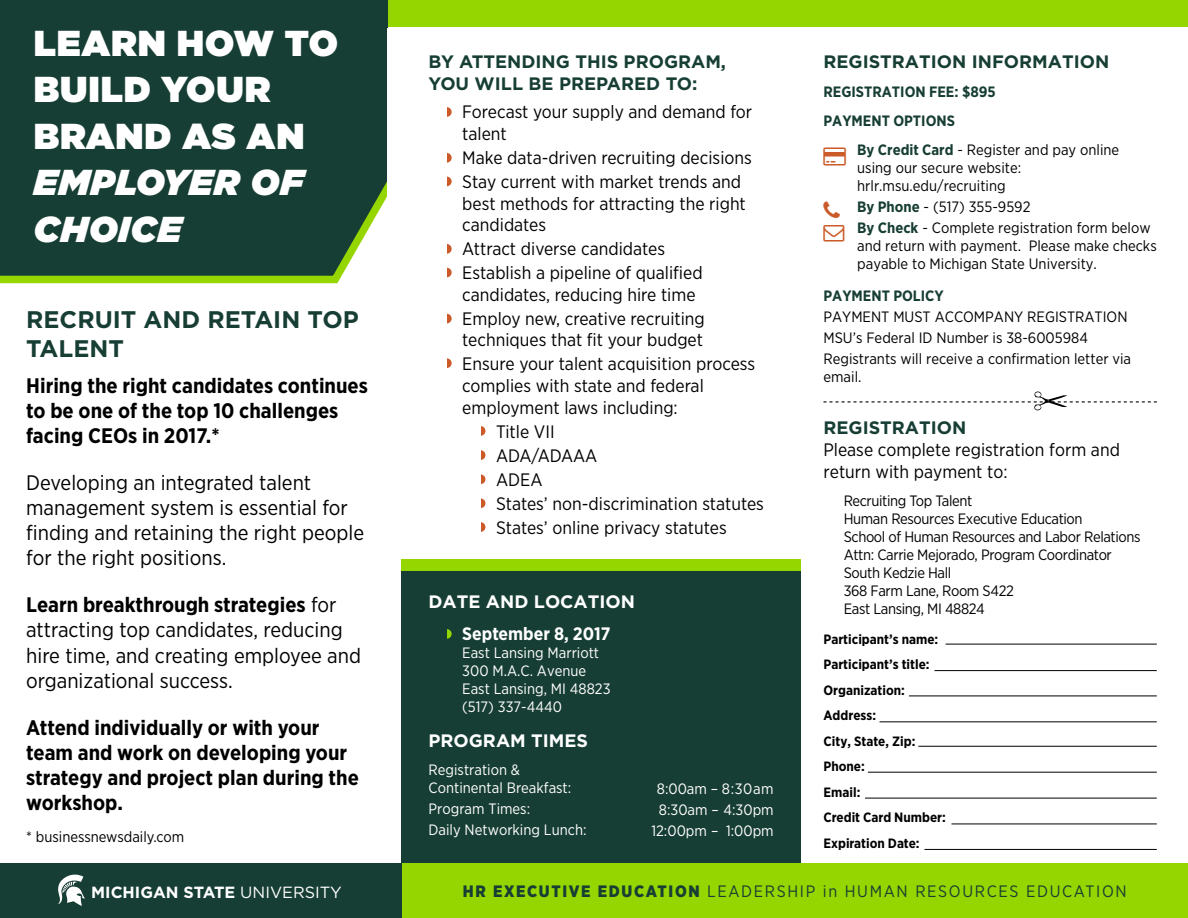
<style>
.page{position:relative;width:1188px;height:918px;background:#fff}
.page>*{position:absolute;margin:0;border:0;box-sizing:border-box;transform-origin:0 0}
.t1{font:italic 900 36px/46.5px "Gotham";letter-spacing:.025em;color:#fff;text-align:justify}
.t2{font:900 36px/46.5px "Gotham";letter-spacing:.025em;color:#fff}
.t3{font:700 24px/28.8px "Gotham";color:#173e34}
.t4{font:21px/25.2px "Gotham Narrow";color:#000}
.t5{font:700 21px/25.2px "Gotham Narrow";color:#000}
.t6{font:18px/21.6px "Gotham Narrow";color:#000}
.t7{font:700 18px "Gotham";color:#173e34}
.t8{font:700 18px "Gotham";color:#fff}
.t9{font:700 18px "Gotham Narrow";color:#fff}
.t10{font:16.5px "Gotham Narrow";letter-spacing:.1em;color:#173e34}
.t11{font:700 16.2px "Gotham";color:#fff}
.t12{font:15px/18px "Gotham Narrow";color:#000}
.t13{font:15px "Gotham Narrow";letter-spacing:-.025em;color:#000}
.t14{font:15px "Gotham Narrow";color:#fff}
.t15{font:700 15px "Gotham Narrow";color:#173e34}
.t16{font:15px "Gotham Narrow";letter-spacing:.02em;color:#fff}
.t17{font:700 13.5px "Gotham Narrow";color:#000}
.s1{font-style:normal}
.s2{font-weight:700}
.s3{font-weight:400}
.s4{font-weight:700;color:#173e34}
.s5{font-weight:900}
</style>
<div class="page">
<div style="left:0;top:0;width:387px;height:307px;background:#173e34"></div>
<svg style="left:0;top:181px;width:387px;height:119px"></svg>
<div style="left:0;top:300px;width:403px;height:58px;background:#fff"></div>
<div style="left:0;top:0;width:1188px;height:27px;background:#95d600"></div>
<div style="left:402px;top:559px;width:399px;height:12px;background:#95d600"></div>
<div style="left:402px;top:571px;width:399px;height:293px;background:#173e34"></div>
<div style="left:402px;top:864px;width:786px;height:54px;background:#95d600"></div>
<svg style="left:824px;top:391px;width:333px;height:19px"></svg>
<div style="left:442px;top:268px;width:10px;height:9px;background:#cb5a28;border-radius:50%"></div>
<div style="left:437px;top:267px;width:10px;height:11px;background:#fff"></div>
<div style="left:442px;top:314px;width:10px;height:9px;background:#cb5a28;border-radius:50%"></div>
<div style="left:437px;top:313px;width:10px;height:11px;background:#fff"></div>
<div style="left:442px;top:244px;width:10px;height:10px;background:#cb5a28;border-radius:50%"></div>
<div style="left:437px;top:243px;width:10px;height:11px;background:#fff"></div>
<div style="left:442px;top:177px;width:10px;height:9px;background:#cb5a28;border-radius:50%"></div>
<div style="left:437px;top:176px;width:10px;height:11px;background:#fff"></div>
<div style="left:442px;top:153px;width:10px;height:10px;background:#cb5a28;border-radius:50%"></div>
<div style="left:437px;top:152px;width:10px;height:11px;background:#fff"></div>
<svg style="left:442px;top:107px;width:10px;height:10px"></svg>
<div style="left:437px;top:107px;width:10px;height:10px;background:#fff"></div>
<div style="left:442px;top:629px;width:10px;height:10px;background:#95d600;border-radius:50%"></div>
<div style="left:437px;top:629px;width:10px;height:10px;background:#173e34"></div>
<div style="left:0;top:864px;width:402px;height:54px;background:#173e34"></div>
<svg style="left:58px;top:875px;width:27px;height:31px"></svg>
<div style="left:442px;top:358px;width:10px;height:10px;background:#cb5a28;border-radius:50%"></div>
<div style="left:437px;top:358px;width:10px;height:11px;background:#fff"></div>
<div style="left:476px;top:426px;width:9px;height:10px;background:#cb5a28;border-radius:50%"></div>
<div style="left:471px;top:426px;width:10px;height:10px;background:#fff"></div>
<div style="left:476px;top:450px;width:9px;height:10px;background:#cb5a28;border-radius:50%"></div>
<div style="left:471px;top:450px;width:10px;height:10px;background:#fff"></div>
<div style="left:476px;top:474px;width:9px;height:10px;background:#cb5a28;border-radius:50%"></div>
<div style="left:471px;top:474px;width:10px;height:11px;background:#fff"></div>
<div style="left:476px;top:498px;width:9px;height:10px;background:#cb5a28;border-radius:50%"></div>
<div style="left:471px;top:498px;width:10px;height:11px;background:#fff"></div>
<div style="left:476px;top:522px;width:9px;height:10px;background:#cb5a28;border-radius:50%"></div>
<div style="left:471px;top:522px;width:10px;height:10px;background:#fff"></div>
<div style="left:0;top:0;width:387px;height:28px;background:#173e34"></div>
<hr style="left:924px;top:849px;width:233px;height:1px;background:#000">
<hr style="left:951px;top:824px;width:206px;height:1px;background:#000">
<hr style="left:865px;top:798px;width:292px;height:1px;background:#000">
<hr style="left:868px;top:772px;width:289px;height:1px;background:#000">
<hr style="left:918px;top:746px;width:239px;height:1px;background:#000">
<hr style="left:879px;top:721px;width:278px;height:1px;background:#000">
<hr style="left:909px;top:696px;width:248px;height:1px;background:#000">
<hr style="left:934px;top:670px;width:223px;height:1px;background:#000">
<hr style="left:946px;top:644px;width:211px;height:1px;background:#000">
<p class="t2" style="left:34px;top:19px;width:306px">LEARN HOW TO<br>BUILD YOUR</p>
<p class="t1" style="left:34px;top:112px;width:272px"><span class="s1">BRAND AS AN </span>EMPLOYER OF CHOICE</p>
<p class="t3" style="left:26px;top:305px;width:334px">RECRUIT AND RETAIN TOP<br>TALENT</p>
<p class="t5" style="left:26px;top:373px;width:343px">Hiring the right candidates continues to be one of the top 10 challenges facing CEOs in 2017.*</p>
<p class="t4" style="left:26px;top:469px;width:339px">Developing an integrated talent management system is essential for finding and retaining the right people for the right positions.</p>
<p class="t4" style="left:26px;top:592px;width:336px"><span class="s2">Learn breakthrough strategies</span> for attracting top candidates, reducing hire time, and creating employee and organizational success.</p>
<p class="t5" style="left:26px;top:715px;width:334px">Attend individually or with your team and work on developing your strategy and project plan during the workshop.</p>
<p class="t12" style="left:26px;top:827px;width:160px">* businessnewsdaily.com</p>
<p class="t11" style="left:91px;top:881px;width:252px">MICHIGAN STATE <span class="s3">UNIVERSITY</span></p>
<p class="t7" style="left:429px;top:50px;width:299px">BY ATTENDING THIS PROGRAM,</p>
<p class="t7" style="left:429px;top:72px;width:270px">YOU WILL BE PREPARED TO:</p>
<p class="t6" style="left:462px;top:101px;width:291px">Forecast your supply and demand for talent</p>
<p class="t6" style="left:462px;top:147px;width:291px">Make data-driven recruiting decisions</p>
<p class="t6" style="left:462px;top:171px;width:285px">Stay current with market trends and best methods for attracting the right candidates</p>
<p class="t6" style="left:462px;top:238px;width:204px">Attract diverse candidates</p>
<p class="t6" style="left:462px;top:262px;width:242px">Establish a pipeline of qualified candidates, reducing hire time</p>
<p class="t6" style="left:462px;top:307px;width:244px">Employ new, creative recruiting techniques that fit your budget</p>
<p class="t6" style="left:462px;top:353px;width:294px">Ensure your talent acquisition process complies with state and federal employment laws including:</p>
<p class="t6" style="left:496px;top:420px;width:60px">Title VII</p>
<p class="t6" style="left:496px;top:444px;width:103px">ADA/ADAAA</p>
<p class="t6" style="left:496px;top:468px;width:48px">ADEA</p>
<p class="t6" style="left:496px;top:492px;width:269px">States’ non-discrimination statutes</p>
<p class="t6" style="left:496px;top:516px;width:232px">States’ online privacy statutes</p>
<p class="t8" style="left:429px;top:590px;width:208px">DATE AND LOCATION</p>
<p class="t9" style="left:462px;top:622px;width:150px">September 8, 2017</p>
<p class="t14" style="left:462px;top:644px;width:138px">East Lansing Marriott</p>
<p class="t14" style="left:462px;top:662px;width:125px">300 M.A.C. Avenue</p>
<p class="t14" style="left:462px;top:680px;width:150px">East Lansing, MI 48823</p>
<p class="t14" style="left:462px;top:698px;width:101px">(517) 337-4440</p>
<p class="t8" style="left:429px;top:728px;width:161px">PROGRAM TIMES</p>
<p class="t14" style="left:429px;top:761px;width:93px">Registration &amp;</p>
<p class="t14" style="left:429px;top:779px;width:144px">Continental Breakfast:</p>
<p class="t14" style="left:429px;top:800px;width:103px">Program Times:</p>
<p class="t14" style="left:429px;top:821px;width:160px">Daily Networking Lunch:</p>
<p class="t16" style="left:657px;top:779px;width:118px">8:00am – 8:30am</p>
<p class="t14" style="left:659px;top:800px;width:116px">8:30am – 4:30pm</p>
<p class="t14" style="left:651px;top:821px;width:124px">12:00pm – 1:00pm</p>
<p class="t7" style="left:824px;top:50px;width:287px">REGISTRATION INFORMATION</p>
<p class="t15" style="left:824px;top:82px;width:174px">REGISTRATION FEE: $895</p>
<p class="t15" style="left:824px;top:111px;width:133px">PAYMENT OPTIONS</p>
<p class="t12" style="left:857px;top:140px;width:264px"><span class="s4">By Credit Card</span> - Register and pay online using our secure website:</p>
<p class="t12" style="left:857px;top:176px;width:150px">hrlr.msu.edu/recruiting</p>
<p class="t12" style="left:857px;top:197px;width:175px"><span class="s4">By Phone</span> - (517) 355-9592</p>
<p class="t12" style="left:857px;top:218px;width:301px"><span class="s4">By Check</span> - Complete registration form below and return with payment. Please make checks payable to Michigan State University.</p>
<p class="t15" style="left:824px;top:286px;width:122px">PAYMENT POLICY</p>
<p class="t12" style="left:824px;top:308px;width:306px">PAYMENT MUST ACCOMPANY REGISTRATION</p>
<p class="t12" style="left:824px;top:329px;width:266px">MSU’s Federal ID Number is 38-6005984</p>
<p class="t12" style="left:824px;top:350px;width:309px">Registrants will receive a confirmation letter via email.</p>
<p class="t7" style="left:824px;top:416px;width:144px">REGISTRATION</p>
<p class="t6" style="left:824px;top:439px;width:298px">Please complete registration form and return with payment to:</p>
<p class="t13" style="left:844px;top:492px;width:130px">Recruiting Top Talent</p>
<p class="t13" style="left:844px;top:510px;width:240px">Human Resources Executive Education</p>
<p class="t13" style="left:844px;top:528px;width:298px">School of Human Resources and Labor Relations</p>
<p class="t13" style="left:844px;top:546px;width:270px">Attn: Carrie Mejorado, Program Coordinator</p>
<p class="t13" style="left:844px;top:564px;width:109px">South Kedzie Hall</p>
<p class="t13" style="left:844px;top:582px;width:172px">368 Farm Lane, Room S422</p>
<p class="t13" style="left:844px;top:600px;width:143px">East Lansing, MI 48824</p>
<p class="t17" style="left:824px;top:630px;width:116px">Participant’s name:</p>
<p class="t17" style="left:824px;top:656px;width:108px">Participant’s title:</p>
<p class="t17" style="left:824px;top:681px;width:83px">Organization:</p>
<p class="t17" style="left:824px;top:707px;width:54px">Address:</p>
<p class="t17" style="left:824px;top:732px;width:93px">City, State, Zip:</p>
<p class="t17" style="left:824px;top:758px;width:43px">Phone:</p>
<p class="t17" style="left:824px;top:783px;width:38px">Email:</p>
<p class="t17" style="left:824px;top:809px;width:124px">Credit Card Number:</p>
<p class="t17" style="left:824px;top:834px;width:98px">Expiration Date:</p>
<p class="t10" style="left:463px;top:881px;width:665px"><span class="s5">HR EXECUTIVE EDUCATION</span> LEADERSHIP in HUMAN RESOURCES EDUCATION</p>
</div>
